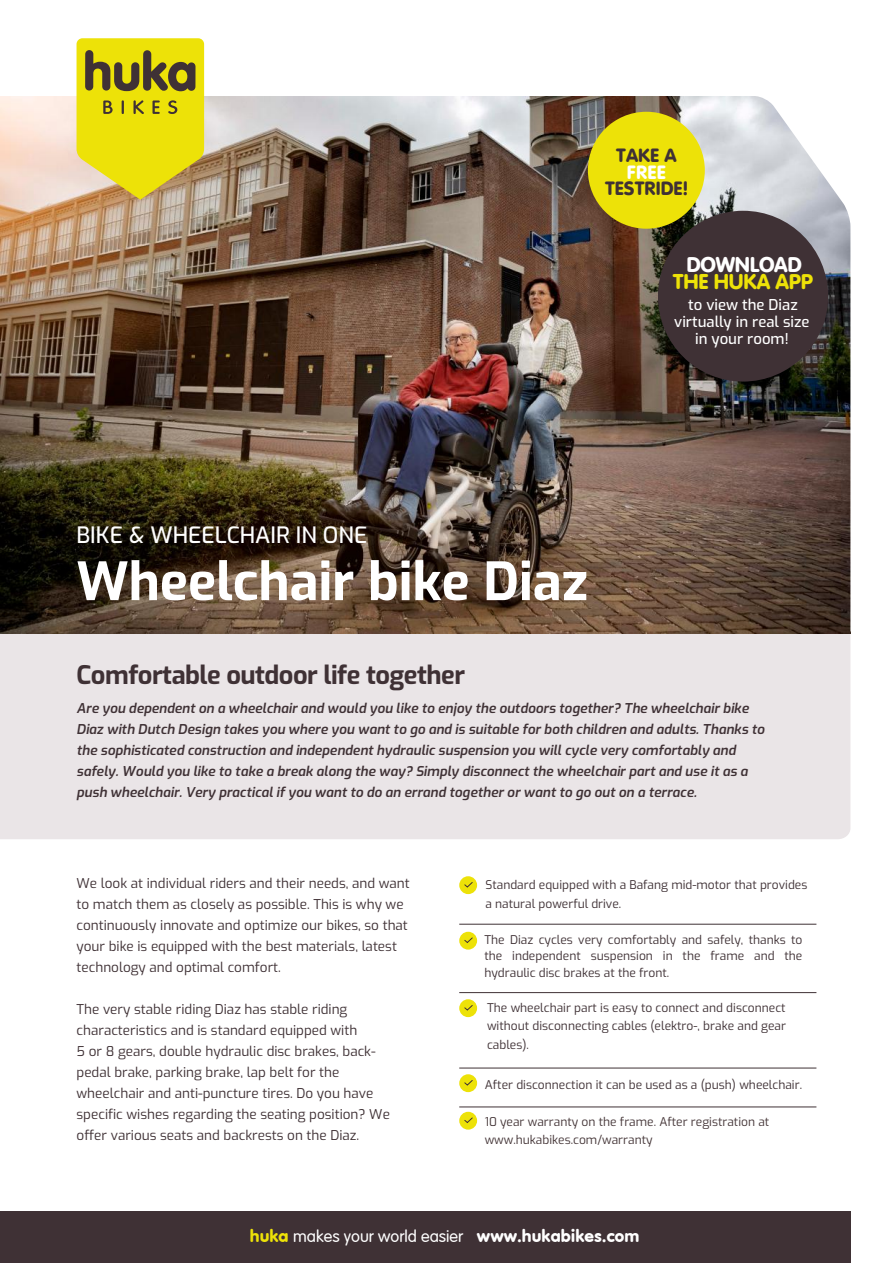
<style>
.page{position:relative;width:893px;height:1263px;background:#fff}
.page>*{position:absolute;margin:0;border:0;box-sizing:border-box;transform-origin:0 0}
.t1{font:700 52.5px "Exo";color:#fff}
.t2{font:700 25.5px "Exo";letter-spacing:-.02em;color:#3f3135}
.t3{font:500 22.5px "Exo";color:#fff}
.t4{font:22.35px "VAG Rundschrift D";letter-spacing:-.01em;color:#ede208}
.t5{font:22.35px "VAG Rundschrift D";letter-spacing:-.01em;color:#fff}
.t6{font:20.1px "VAG Rundschrift D";color:#3f3135}
.t7{font:20.1px "VAG Rundschrift D";color:#fff}
.t8{font:300 16.5px "VAG Rounded";color:#fff}
.t9{font:500 14.85px/16.8px "Exo";color:#fff;text-align:center}
.t10{font:13.5px/21px "Exo";color:#3f3135}
.t11{font:italic 600 13.5px/21px "Exo";color:#3f3135}
.t12{font:12px/18.8px "Exo";color:#3f3135;text-align:justify}
.t13{font:12px/18.8px "Exo";color:#453638}
.s1{font-style:inherit}
.s2{font-family:"VAG Rundschrift D";font-weight:400;font-size:18px;color:#ede208}
.s3{font-family:"VAG Rundschrift D";font-weight:400;font-size:18px}
</style>
<div class="page">
<div style="left:0;top:633px;width:850px;height:206px;background:#eae5e7"></div>
<div style="left:0;top:1212px;width:850px;height:51px;background:#3f3135"></div>
<div style="left:459px;top:876px;width:18px;height:18px;background:#ede208;border-radius:50%"></div>
<svg style="left:464px;top:882px;width:9px;height:6px"></svg>
<div style="left:459px;top:932px;width:18px;height:18px;background:#ede208;border-radius:50%"></div>
<svg style="left:464px;top:937px;width:9px;height:6px"></svg>
<div style="left:459px;top:999px;width:18px;height:18px;background:#ede208;border-radius:50%"></div>
<svg style="left:464px;top:1005px;width:9px;height:6px"></svg>
<div style="left:459px;top:1074px;width:18px;height:18px;background:#ede208;border-radius:50%"></div>
<svg style="left:464px;top:1080px;width:9px;height:6px"></svg>
<div style="left:459px;top:1112px;width:18px;height:18px;background:#ede208;border-radius:50%"></div>
<svg style="left:464px;top:1117px;width:9px;height:6px"></svg>
<hr style="left:459px;top:1068px;width:357px;height:1px;background:#3f3135">
<hr style="left:459px;top:992px;width:357px;height:1px;background:#3f3135">
<hr style="left:459px;top:1107px;width:357px;height:1px;background:#3f3135">
<img style="left:0;top:42px;width:851px;height:589px">
<svg style="left:77px;top:38px;width:127px;height:162px;background:#d2c41f"></svg>
<div style="left:588px;top:112px;width:117px;height:117px;background:#ede208;border-radius:50%"></div>
<div style="left:658px;top:211px;width:170px;height:171px;background:#3f3135;border-radius:50%"></div>
<hr style="left:459px;top:924px;width:357px;height:1px;background:#3f3135">
<h3 class="t6" style="left:616px;top:144px;width:62px">TAKE A</h3>
<h3 class="t7" style="left:627px;top:160px;width:41px">FREE</h3>
<h3 class="t6" style="left:605px;top:176px;width:84px">TESTRIDE!</h3>
<h3 class="t3" style="left:77px;top:518px;width:292px">BIKE &amp; WHEELCHAIR IN ONE</h3>
<h1 class="t1" style="left:77px;top:541px;width:513px">Wheelchair bike Diaz</h1>
<h3 class="t5" style="left:686px;top:251px;width:117px">DOWNLOAD</h3>
<h3 class="t4" style="left:673px;top:269px;width:142px">THE HUKA APP</h3>
<p class="t9" style="left:674px;top:296px;width:137px">to view the Diaz virtually in real size in your room!</p>
<h2 class="t2" style="left:77px;top:655px;width:390px">Comfortable outdoor life together</h2>
<p class="t11" style="left:77px;top:697px;width:690px">Are you dependent on a wheelchair and would you like to enjoy the outdoors together? The wheelchair bike Diaz with Dutch Design takes you where you want to go and is suitable for both children and adults. Thanks to the sophisticated construction and independent hydraulic suspension you will cycle very comfortably and safely. Would you like to take a break along the way? Simply disconnect the wheelchair part and use it as a push wheelchair. Very practical if you want to do an errand together or want to go out on a terrace.</p>
<p class="t10" style="left:77px;top:872px;width:335px">We look at individual riders and their needs, and want to match them as closely as possible. This is why we continuously innovate and optimize our bikes, so that your bike is equipped with the best materials, latest technology and optimal comfort.</p>
<p class="t10" style="left:77px;top:998px;width:315px">The very stable riding Diaz has stable riding characteristics and is standard equipped with<br>5 or 8 gears, double hydraulic disc brakes, back&shy;pedal brake, parking brake, lap belt for the wheelchair and anti-puncture tires. Do you have specific wishes regarding the seating position? We offer various seats and backrests on the Diaz.</p>
<p class="t12" style="left:485px;top:874px;width:323px">Standard equipped with a Bafang mid-motor that provides a natural powerful drive.</p>
<p class="t12" style="left:484px;top:930px;width:320px;line-height:16.5px">The Diaz cycles very comfortably and safely, thanks to the independent suspension in the frame and the hydraulic disc brakes at the front.</p>
<p class="t12" style="left:487px;top:997px;width:301px">The wheelchair part is easy to connect and disconnect without disconnecting <span class="s1">cables (elektro-,</span> brake and gear cables<span class="s1">)</span>.</p>
<p class="t12" style="left:485px;top:1074px;width:319px">After disconnection it can be used as a (push) wheelchair.</p>
<p class="t13" style="left:485px;top:1111px;width:286px">10 year warranty on the frame. After registration at www.hukabikes.com/warranty</p>
<p class="t8" style="left:250px;top:1227px;width:391px"><span class="s2">huka</span> makes your world easier <span class="s3">www.hukabikes.com</span></p>
</div>
